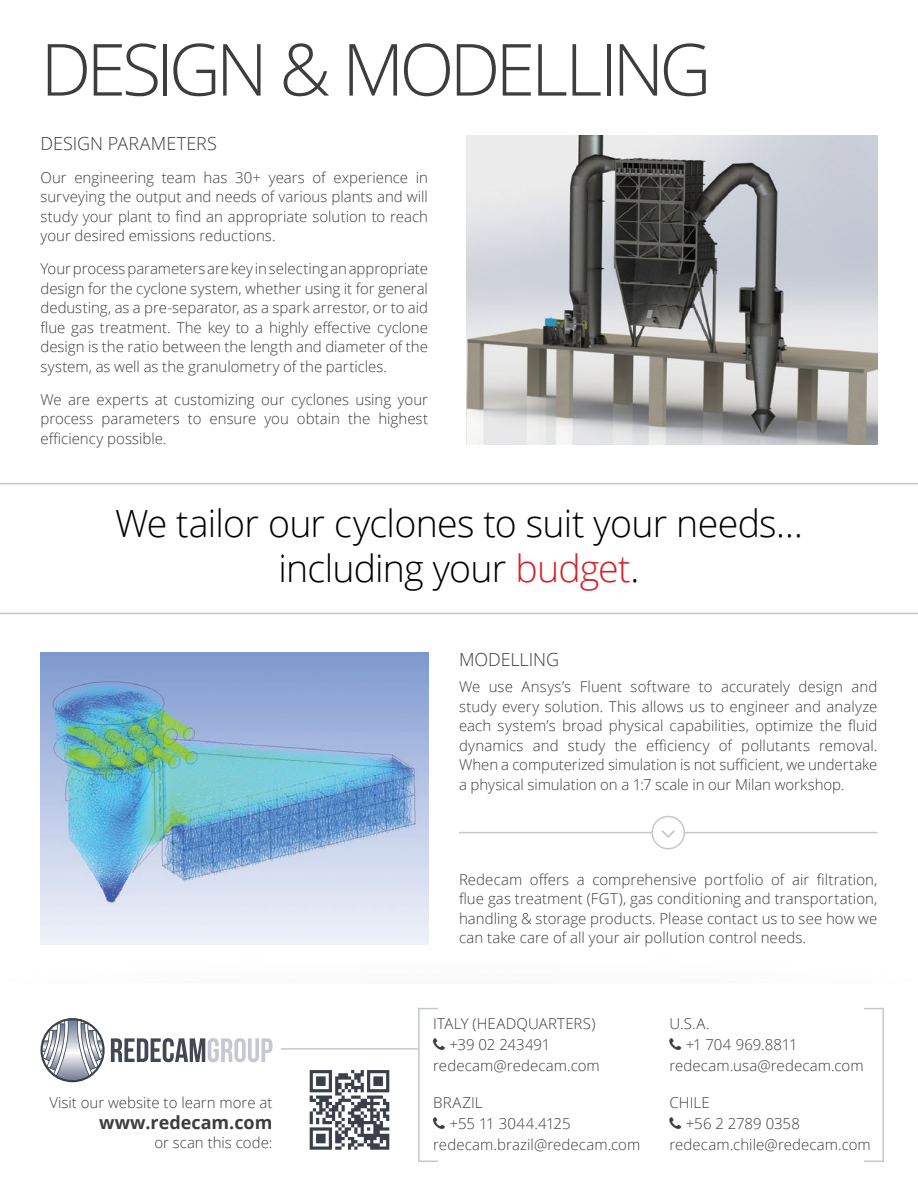
<style>
.page{position:relative;width:918px;height:1188px;background:#fff}
.page>*{position:absolute;margin:0;border:0;box-sizing:border-box;transform-origin:0 0}
.t1{font:300 72px "Open Sans";letter-spacing:-.07em;color:#3d3d3d}
.t2{font:300 37.5px/45px "Open Sans";letter-spacing:-.02em;color:#000;text-align:center}
.t3{font:300 18px "Open Sans";letter-spacing:-.005em;color:#3d3d3d}
.t4{font:700 18px "Open Sans";color:#3d3d3d}
.t5{font:300 15px/19.5px "Open Sans";color:#3d3d3d;text-align:justify}
.s1{color:#d2232a}
</style>
<div class="page">
<hr style="left:0;top:483px;width:918px;height:1px;background:#c5c7d2">
<hr style="left:0;top:613px;width:918px;height:1px;background:#c5c7d2">
<img style="left:467px;top:136px;width:411px;height:309px">
<svg style="left:40px;top:1018px;width:65px;height:64px"></svg>
<svg style="left:111px;top:1038px;width:161px;height:24px"></svg>
<hr style="left:281px;top:1048px;width:137px;height:2px;background:#c5c7d2">
<svg style="left:310px;top:1070px;width:79px;height:80px"></svg>
<hr style="left:418px;top:1008px;width:2px;height:154px;background:#c5c7d2">
<svg style="left:420px;top:1008px;width:18px;height:1px"></svg>
<svg style="left:420px;top:1161px;width:18px;height:1px"></svg>
<hr style="left:882px;top:1008px;width:2px;height:154px;background:#c5c7d2">
<svg style="left:864px;top:1008px;width:18px;height:1px"></svg>
<svg style="left:864px;top:1161px;width:18px;height:1px"></svg>
<img style="left:40px;top:652px;width:388px;height:293px">
<hr style="left:459px;top:832px;width:419px;height:1px;background:#c5c7d2">
<div style="left:652px;top:816px;width:32px;height:33px;background:#fff;border-radius:50%"></div>
<div style="left:651px;top:816px;width:34px;height:33px;border:2px solid #c5c7d2;border-radius:50%"></div>
<svg style="left:662px;top:830px;width:13px;height:8px"></svg>
<p class="t1" style="left:40px;top:20px;width:672px">DESIGN &amp; MODELLING</p>
<p class="t3" style="left:40px;top:131px;width:178px">DESIGN PARAMETERS</p>
<p class="t5" style="left:40px;top:167px;width:389px">Our engineering team has 30+ years of experience in surveying the output and needs of various plants and will study your plant to find an appropriate solution to reach your desired emissions reductions.</p>
<p class="t5" style="left:40px;top:259px;width:389px">Your process parameters are key in selecting an appropriate design for the cyclone system, whether using it for general dedusting, as a pre-separator, as a spark arrestor, or to aid flue gas treatment. The key to a highly effective cyclone design is the ratio between the length and diameter of the system, as well as the granulometry of the particles.</p>
<p class="t5" style="left:40px;top:389px;width:389px">We are experts at customizing our cyclones using your process parameters to ensure you obtain the highest efficiency possible.</p>
<p class="t2" style="left:115px;top:500px;width:690px">We tailor our cyclones to suit your needs… including your <span class="s1">budget</span>.</p>
<p class="t3" style="left:459px;top:647px;width:102px">MODELLING</p>
<p class="t5" style="left:459px;top:677px;width:420px">We use Ansys’s Fluent software to accurately design and study every solution. This allows us to engineer and analyze each system’s broad physical capabilities, optimize the fluid dynamics and study the efficiency of pollutants removal.<br>When a computerized simulation is not sufficient, we undertake a physical simulation on a 1:7 scale in our Milan workshop.</p>
<p class="t5" style="left:459px;top:869px;width:420px">Redecam offers a comprehensive portfolio of air filtration, flue gas treatment (FGT), gas conditioning and transportation, handling &amp; storage products. Please contact us to see how we can take care of all your air pollution control needs.</p>
<p class="t5" style="left:49px;top:1092px;width:225px">Visit our website to learn more at</p>
<p class="t4" style="left:99px;top:1110px;width:175px">www.redecam.com</p>
<p class="t5" style="left:154px;top:1133px;width:120px">or scan this code:</p>
<p class="t5" style="left:433px;top:1014px;width:164px">ITALY (HEADQUARTERS)</p>
<p class="t5" style="left:450px;top:1035px;width:102px">+39 02 243491</p>
<p class="t5" style="left:433px;top:1056px;width:168px">redecam@redecam.com</p>
<p class="t5" style="left:433px;top:1092px;width:51px">BRAZIL</p>
<p class="t5" style="left:450px;top:1113px;width:123px">+55 11 3044.4125</p>
<p class="t5" style="left:433px;top:1134px;width:209px">redecam.brazil@redecam.com</p>
<p class="t5" style="left:669px;top:1014px;width:42px">U.S.A.</p>
<p class="t5" style="left:686px;top:1035px;width:113px">+1 704 969.8811</p>
<p class="t5" style="left:669px;top:1056px;width:196px">redecam.usa@redecam.com</p>
<p class="t5" style="left:669px;top:1092px;width:42px">CHILE</p>
<p class="t5" style="left:686px;top:1113px;width:116px">+56 2 2789 0358</p>
<p class="t5" style="left:669px;top:1134px;width:203px">redecam.chile@redecam.com</p>
</div>
